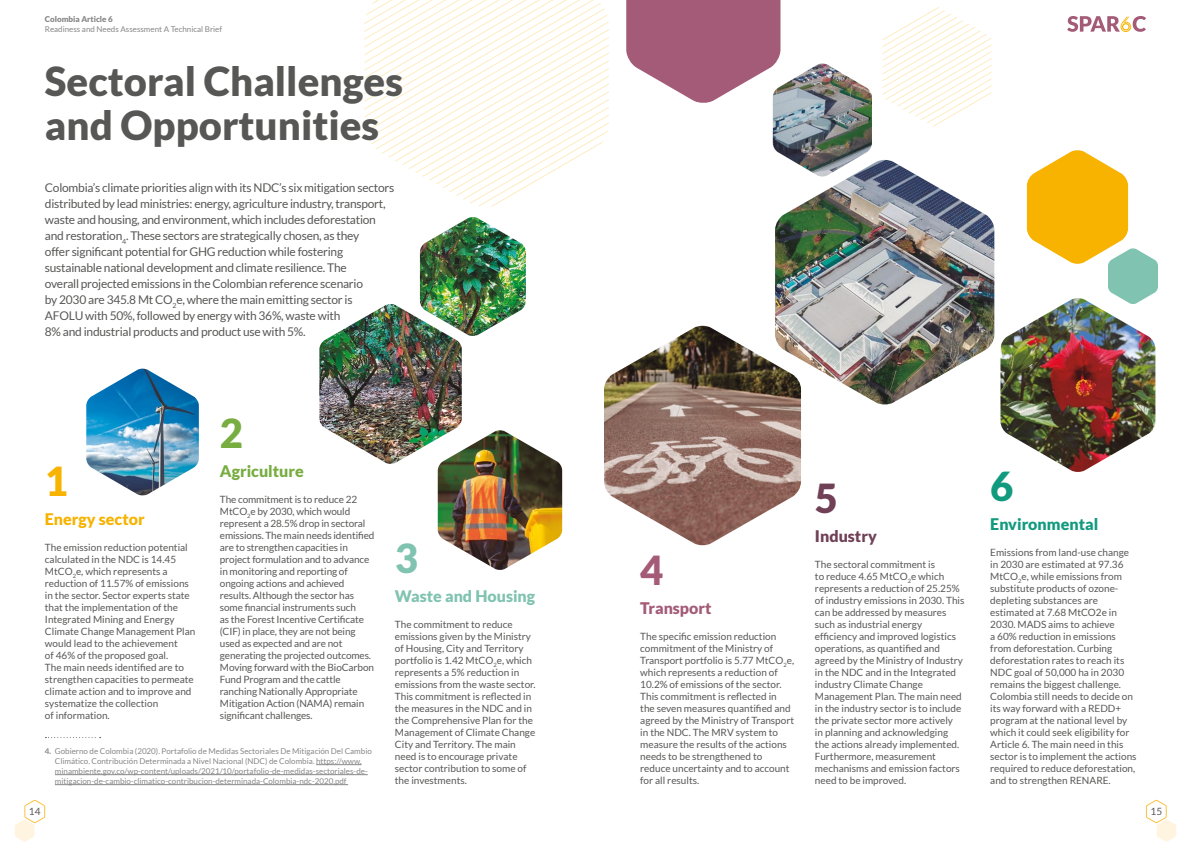
<style>
.page{position:relative;width:1191px;height:842px;background:#fff}
.page>*{position:absolute;margin:0;border:0;box-sizing:border-box;transform-origin:0 0}
.t1{font:900 40px/44px "Lato";color:#575756}
.t2{font:900 40px "Lato";color:#a35b77}
.t3{font:900 40px "Lato";color:#80c3b1}
.t4{font:900 40px "Lato";color:#704056}
.t5{font:900 40px "Lato";color:#129a7e}
.t6{font:900 40px "Lato";color:#f7b300}
.t7{font:900 40px "Lato";color:#78ad42}
.t8{font:900 16px "Lato";color:#80c3b1}
.t9{font:900 16px "Lato";color:#129a7e}
.t10{font:900 16px "Lato";color:#f7b300}
.t11{font:900 16px "Lato";color:#78ad42}
.t12{font:900 16px "Lato";color:#a35b77}
.t13{font:900 16px "Lato";color:#704056}
.t14{font:12px/16px "Lato";letter-spacing:-.02em;color:#575756}
.t15{font:10px/12px "Lato";color:#575756}
.t16{font:8px/10px "Lato";color:#878787}
.t17{font:900 8px "Lato";color:#878787}
.s1{font-weight:700}
</style>
<div class="page">
<svg style="left:364px;top:0;width:245px;height:207px"></svg>
<svg style="left:626px;top:0;width:154px;height:104px"></svg>
<svg style="left:882px;top:7px;width:109px;height:57px"></svg>
<svg style="left:1027px;top:150px;width:131px;height:148px"></svg>
<img style="left:86px;top:369px;width:113px;height:127px">
<img style="left:438px;top:443px;width:124px;height:127px">
<img style="left:319px;top:217px;width:207px;height:247px">
<img style="left:1000px;top:298px;width:155px;height:174px">
<img style="left:604px;top:326px;width:197px;height:220px">
<img style="left:773px;top:64px;width:221px;height:340px">
<hr style="left:316px;top:764px;width:46px;height:1px;background:#878787">
<hr style="left:55px;top:774px;width:313px;height:1px;background:#878787">
<hr style="left:55px;top:784px;width:293px;height:1px;background:#878787">
<svg style="left:45px;top:737px;width:56px;height:1px"></svg>
<svg style="left:1146px;top:799px;width:30px;height:43px"></svg>
<svg style="left:15px;top:799px;width:30px;height:43px"></svg>
<svg style="left:1067px;top:16px;width:79px;height:16px"></svg>
<p class="t17" style="left:45px;top:14px;width:69px">Colombia Article 6</p>
<p class="t16" style="left:45px;top:24px;width:179px">Readiness and Needs Assessment A Technical Brief</p>
<h1 class="t1" style="left:45px;top:59px;width:359px">Sectoral Challenges and Opportunities</h1>
<p class="t14" style="left:45px;top:180px;width:351px">Colombia’s climate priorities align with its NDC’s six mitigation sectors distributed by lead ministries: energy, agriculture industry, transport, waste and housing, and environment, which includes deforestation and restoration<sub>4</sub>. These sectors are strategically chosen, as they<br>offer significant potential for GHG reduction while fostering sustainable national development and climate resilience. The<br>overall projected emissions in the Colombian reference scenario<br>by 2030 are 345.8 Mt CO<sub>2</sub>e, where the main emitting sector is<br>AFOLU with 50%, followed by energy with 36%, waste with<br>8% and industrial products and product use with 5%.</p>
<h1 class="t6" style="left:45px;top:458px;width:25px">1</h1>
<h2 class="t10" style="left:45px;top:510px;width:101px">Energy sector</h2>
<p class="t15" style="left:45px;top:541px;width:152px">The emission reduction potential calculated in the NDC is 14.45<br>MtCO<sub>2</sub>e, which represents a reduction of 11.57% of emissions in the sector. Sector experts state that the implementation of the<br>Integrated Mining and Energy<br>Climate Change Management Plan would lead to the achievement<br>of 46% of the proposed goal.<br>The main needs identified are to strengthen capacities to permeate climate action and to improve and systematize the collection<br>of information.</p>
<h1 class="t7" style="left:220px;top:410px;width:25px">2</h1>
<h2 class="t11" style="left:220px;top:461px;width:85px">Agriculture</h2>
<p class="t15" style="left:220px;top:493px;width:156px">The commitment is to reduce 22<br>MtCO<sub>2</sub>e by 2030, which would represent a 28.5% drop in sectoral emissions. The main needs identified are to strengthen capacities in project formulation and to advance in monitoring and reporting of ongoing actions and achieved results. Although the sector has some financial instruments such<br>as the Forest Incentive Certificate (CIF) in place, they are not being used as expected and are not generating the projected outcomes.<br>Moving forward with the BioCarbon<br>Fund Program and the cattle ranching Nationally Appropriate<br>Mitigation Action (NAMA) remain significant challenges.</p>
<p class="t16" style="left:55px;top:746px;width:318px;text-indent:-10px"><span class="s1">4.</span> Gobierno de Colombia (2020). Portafolio de Medidas Sectoriales De Mitigación Del Cambio Climático. Contribución Determinada a Nivel Nacional (NDC) de Colombia. https://www. minambiente.gov.co/wp-content/uploads/2021/10/portafolio-de-medidas-sectoriales-de&shy;mitigacion-de-cambio-climatico-contribucion-determinada-Colombia-ndc-2020.pdf</p>
<h1 class="t3" style="left:395px;top:535px;width:25px">3</h1>
<h2 class="t8" style="left:395px;top:587px;width:142px">Waste and Housing</h2>
<p class="t15" style="left:395px;top:618px;width:142px">The commitment to reduce emissions given by the Ministry of Housing, City and Territory portfolio is 1.42 MtCO<sub>2</sub>e, which represents a 5% reduction in emissions from the waste sector.<br>This commitment is reflected in the measures in the NDC and in the Comprehensive Plan for the<br>Management of Climate Change<br>City and Territory. The main need is to encourage private sector contribution to some of the investments.</p>
<h1 class="t2" style="left:640px;top:547px;width:25px">4</h1>
<h2 class="t12" style="left:640px;top:599px;width:73px">Transport</h2>
<p class="t15" style="left:640px;top:630px;width:155px">The specific emission reduction commitment of the Ministry of<br>Transport portfolio is 5.77 MtCO<sub>2</sub>e, which represents a reduction of<br>10.2% of emissions of the sector.<br>This commitment is reflected in<br>the seven measures quantified and agreed by the Ministry of Transport in the NDC. The MRV system to measure the results of the actions needs to be strengthened to reduce uncertainty and to account for all results.</p>
<h1 class="t4" style="left:815px;top:475px;width:25px">5</h1>
<h2 class="t13" style="left:815px;top:527px;width:63px">Industry</h2>
<p class="t15" style="left:815px;top:558px;width:151px">The sectoral commitment is<br>to reduce 4.65 MtCO<sub>2</sub>e which represents a reduction of 25.25% of industry emissions in 2030. This can be addressed by measures such as industrial energy efficiency and improved logistics operations, as quantified and agreed by the Ministry of Industry in the NDC and in the Integrated industry Climate Change<br>Management Plan. The main need in the industry sector is to include the private sector more actively<br>in planning and acknowledging the actions already implemented.<br>Furthermore, measurement mechanisms and emission factors need to be improved.</p>
<h1 class="t5" style="left:990px;top:463px;width:25px">6</h1>
<h2 class="t9" style="left:990px;top:515px;width:109px">Environmental</h2>
<p class="t15" style="left:990px;top:546px;width:148px">Emissions from land-use change in 2030 are estimated at 97.36<br>MtCO<sub>2</sub>e, while emissions from substitute products of ozone&shy;depleting substances are estimated at 7.68 MtCO2e in<br>2030. MADS aims to achieve<br>a 60% reduction in emissions from deforestation. Curbing deforestation rates to reach its<br>NDC goal of 50,000 ha in 2030 remains the biggest challenge.<br>Colombia still needs to decide on its way forward with a REDD+ program at the national level by which it could seek eligibility for<br>Article 6. The main need in this sector is to implement the actions required to reduce deforestation, and to strengthen RENARE.</p>
<p class="t15" style="left:29px;top:805px;width:13px">14</p>
<p class="t15" style="left:1150px;top:805px;width:13px">15</p>
</div>
